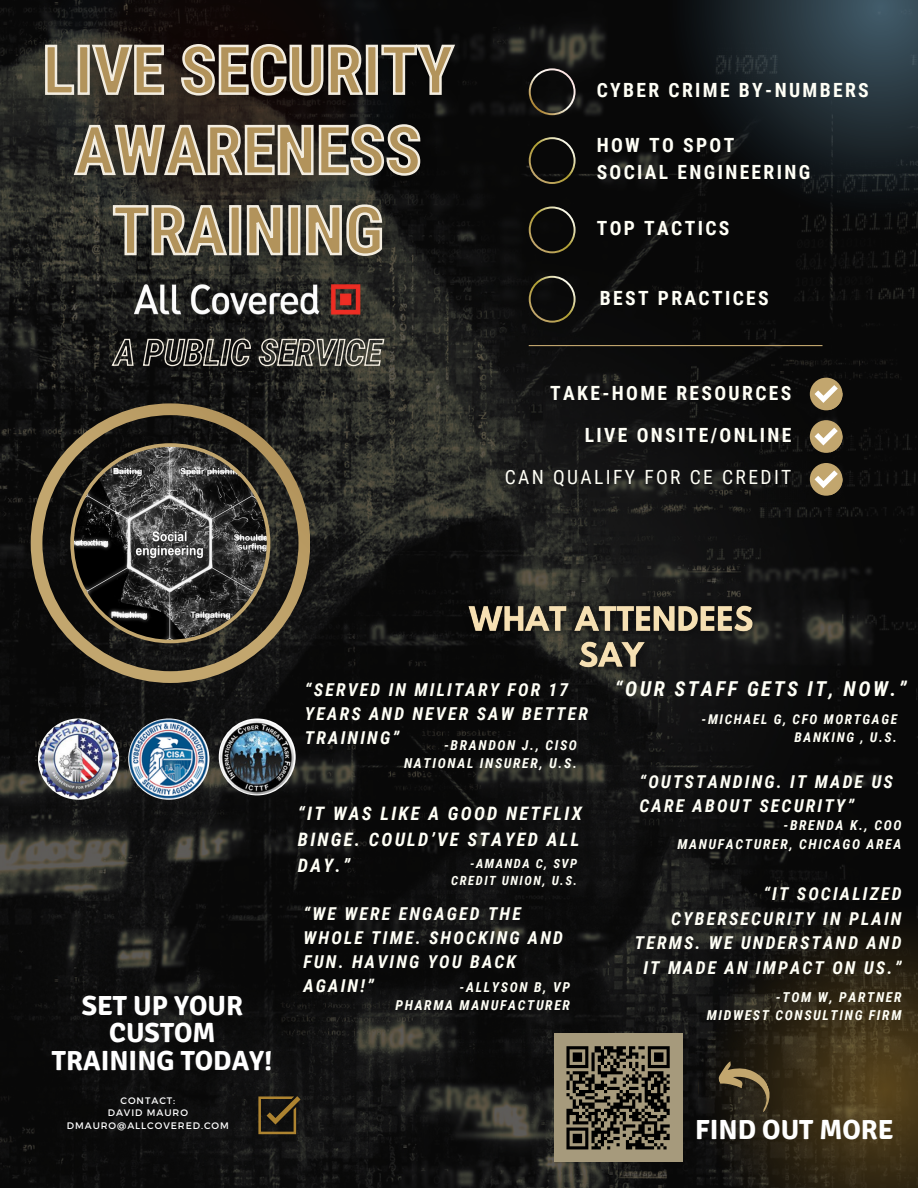
<style>
.page{position:relative;width:918px;height:1188px;background:#fff}
.page>*{position:absolute;margin:0;border:0;box-sizing:border-box;transform-origin:0 0}
.t1{font:700 27.6px/27.6px "Signika";color:#fff;text-align:center}
.t2{font:italic 700 20.55px "Roboto Condensed";letter-spacing:.12em;color:#fffff6}
.t3{font:700 19.65px/27px "Roboto Condensed";letter-spacing:.12em;color:#fffff6}
.t4{font:19.65px "Roboto Condensed";letter-spacing:.12em;color:#fffff6}
.t5{font:italic 700 18.6px/25.8px "Roboto Condensed";letter-spacing:.12em;color:#fffff6}
.t6{font:italic 700 17.7px/24.2px "Roboto Condensed";letter-spacing:.12em;color:#fffff6}
.t7{font:italic 700 13.65px "Roboto Condensed";letter-spacing:.12em;color:#fffff6}
.t8{font:italic 700 13.5px/18.3px "Roboto Condensed";letter-spacing:.12em;color:#fffff6;text-align:right}
.t9{font:italic 700 12.6px "Roboto Condensed";letter-spacing:.12em;color:#fffff6}
.t10{font:9.45px "Montserrat";letter-spacing:.1em;color:#fff}
</style>
<div class="page">
<img style="left:0;top:0;width:918px;height:1188px">
<svg style="left:38px;top:0;width:371px;height:23px;background:#0e0b0a"></svg>
<svg style="left:31px;top:403px;width:279px;height:279px;background:#3b3426"></svg>
<svg style="left:70px;top:443px;width:200px;height:200px;background:#413f3b"></svg>
<svg style="left:665px;top:0;width:253px;height:222px;background:#192126"></svg>
<svg style="left:699px;top:903px;width:219px;height:285px;background:#2b2415"></svg>
<svg style="left:529px;top:68px;width:47px;height:47px;background:#282622"></svg>
<svg style="left:529px;top:137px;width:47px;height:47px;background:#211f17"></svg>
<svg style="left:529px;top:207px;width:47px;height:46px;background:#201e16"></svg>
<svg style="left:529px;top:276px;width:47px;height:47px;background:#222119"></svg>
<hr style="left:529px;top:345px;width:294px;height:1px;background:#c2a66e">
<div style="left:810px;top:378px;width:32px;height:32px;background:#c2a66e;border-radius:50%"></div>
<svg style="left:815px;top:385px;width:27px;height:25px"></svg>
<div style="left:810px;top:420px;width:32px;height:33px;background:#c2a66e;border-radius:50%"></div>
<svg style="left:815px;top:428px;width:27px;height:24px"></svg>
<div style="left:810px;top:463px;width:32px;height:33px;background:#c2a66e;border-radius:50%"></div>
<svg style="left:815px;top:470px;width:27px;height:25px"></svg>
<svg style="left:258px;top:1096px;width:42px;height:38px;background:#43351b"></svg>
<div style="left:554px;top:1034px;width:128px;height:128px;background:#a69a7c"></div>
<svg style="left:566px;top:1046px;width:104px;height:104px"></svg>
<svg style="left:714px;top:1052px;width:62px;height:71px;background:#3a3121"></svg>
<img style="left:128px;top:283px;width:240px;height:38px">
<img style="left:21px;top:23px;width:458px;height:260px">
<svg style="left:44px;top:43px;width:413px;height:54px;background:#7c705b"></svg>
<svg style="left:72px;top:123px;width:350px;height:54px;background:#8a7d65"></svg>
<svg style="left:112px;top:203px;width:272px;height:54px;background:#8b8068"></svg>
<svg style="left:110px;top:338px;width:275px;height:29px;background:#52514c"></svg>
<img style="left:456px;top:595px;width:308px;height:85px">
<img style="left:219px;top:718px;width:77px;height:77px;border-radius:50%">
<img style="left:128px;top:718px;width:81px;height:82px;border-radius:50%">
<img style="left:38px;top:718px;width:81px;height:82px;border-radius:50%">
<p class="t3" style="left:597px;top:77px;width:274px">CYBER CRIME BY-NUMBERS</p>
<h1 class="t3" style="left:597px;top:132px;width:215px">HOW TO SPOT<br>SOCIAL ENGINEERING</h1>
<p class="t3" style="left:597px;top:215px;width:134px">TOP TACTICS</p>
<p class="t3" style="left:600px;top:284px;width:171px">BEST PRACTICES</p>
<h4 class="t3" style="left:550px;top:379px;width:243px">TAKE-HOME RESOURCES</h4>
<h4 class="t3" style="left:585px;top:422px;width:208px">LIVE ONSITE/ONLINE</h4>
<h4 class="t4" style="left:505px;top:466px;width:288px">CAN QUALIFY FOR CE CREDIT</h4>
<p class="t1" style="left:82px;top:992px;width:163px">SET UP YOUR</p>
<p class="t6" style="left:305px;top:677px;width:285px">“SERVED IN MILITARY FOR 17<br>YEARS AND NEVER SAW BETTER<br>TRAINING”</p>
<h4 class="t7" style="left:444px;top:737px;width:134px">-BRANDON J., CISO</h4>
<h2 class="t7" style="left:404px;top:755px;width:174px">NATIONAL INSURER, U.S.</h2>
<p class="t5" style="left:298px;top:801px;width:285px">“IT WAS LIKE A GOOD NETFLIX<br>BINGE. COULD’VE STAYED ALL<br>DAY.”</p>
<p class="t9" style="left:470px;top:856px;width:109px">-AMANDA C, SVP</p>
<p class="t9" style="left:451px;top:873px;width:127px">CREDIT UNION, U.S.</p>
<h4 class="t6" style="left:303px;top:902px;width:261px">“WE WERE ENGAGED THE<br>WHOLE TIME. SHOCKING AND<br>FUN. HAVING YOU BACK<br>AGAIN!”</h4>
<h4 class="t7" style="left:460px;top:979px;width:112px">-ALLYSON B, VP</h4>
<p class="t7" style="left:396px;top:998px;width:176px">PHARMA MANUFACTURER</p>
<p class="t2" style="left:615px;top:677px;width:293px">“OUR STAFF GETS IT, NOW.”</p>
<h4 class="t8" style="left:702px;top:710px;width:197px">-MICHAEL G, CFO MORTGAGE<br>BANKING , U.S.</h4>
<h6 class="t6" style="left:639px;top:770px;width:255px">“OUTSTANDING. IT MADE US<br>CARE ABOUT SECURITY”</h6>
<p class="t7" style="left:784px;top:818px;width:119px">-BRENDA K., COO</p>
<h5 class="t7" style="left:677px;top:836px;width:226px">MANUFACTURER, CHICAGO AREA</h5>
<p class="t6" style="left:635px;top:881px;width:268px;line-height:24.8px;text-align:right">“IT SOCIALIZED<br>CYBERSECURITY IN PLAIN<br>TERMS. WE UNDERSTAND AND<br>IT MADE AN IMPACT ON US.”</p>
<p class="t7" style="left:776px;top:989px;width:127px">-TOM W, PARTNER</p>
<p class="t7" style="left:707px;top:1008px;width:196px">MIDWEST CONSULTING FIRM</p>
<p class="t1" style="left:52px;top:1020px;width:222px">CUSTOM<br>TRAINING TODAY!</p>
<p class="t10" style="left:121px;top:1094px;width:56px">CONTACT:</p>
<h6 class="t10" style="left:108px;top:1107px;width:82px">DAVID MAURO</h6>
<h4 class="t10" style="left:67px;top:1119px;width:164px">DMAURO@ALLCOVERED.COM</h4>
<p class="t1" style="left:695px;top:1117px;width:200px">FIND OUT MORE</p>
</div>
